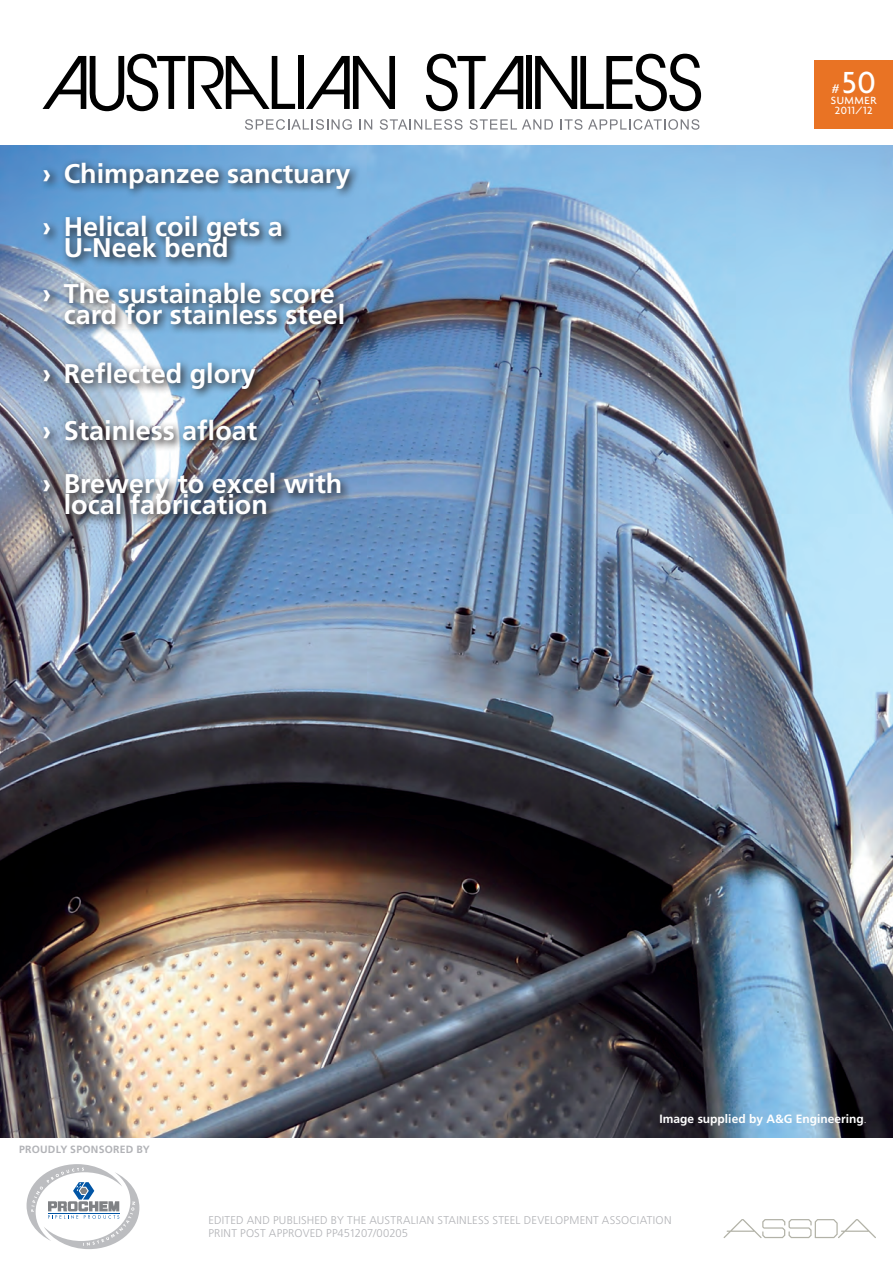
<style>
.page{position:relative;width:893px;height:1263px;background:#fff}
.page>*{position:absolute;margin:0;border:0;box-sizing:border-box;transform-origin:0 0}
.t1{font:500 33px "Agenda";color:#fff}
.Inside__Body_Text{font:700 27px/21px "Frutiger LT Std";color:#fff}
.t2{font:500 13.5px "Agenda";color:#fff;scale:1.3 1}
.Inside__Captions{font:700 12px "Frutiger LT Std";color:#fff}
.t3{font:300 11.25px "Frutiger LT Std";letter-spacing:.02em;color:#b2b3b7}
.Cover__Issue_Month{font:500 11.25px "Agenda";letter-spacing:.045em;color:#fff}
.t4{font:700 10.5px "Frutiger LT Std";letter-spacing:.02em;color:#b2b3b7}
.s1{font-weight:300;font-size:10.5px}
</style>
<div class="page">
<div style="left:298px;top:56px;width:5px;height:53px;background:#000"></div>
<div style="left:526px;top:56px;width:6px;height:53px;background:#000"></div>
<svg style="left:535px;top:54px;width:166px;height:57px"></svg>
<svg style="left:426px;top:54px;width:97px;height:57px"></svg>
<svg style="left:306px;top:56px;width:89px;height:53px"></svg>
<svg style="left:43px;top:54px;width:252px;height:57px"></svg>
<svg style="left:245px;top:119px;width:107px;height:11px"></svg>
<svg style="left:360px;top:119px;width:12px;height:11px"></svg>
<svg style="left:380px;top:119px;width:83px;height:11px"></svg>
<svg style="left:470px;top:119px;width:83px;height:11px"></svg>
<svg style="left:561px;top:119px;width:21px;height:11px"></svg>
<svg style="left:588px;top:119px;width:111px;height:11px"></svg>
<svg style="left:724px;top:1219px;width:152px;height:19px"></svg>
<div style="left:814px;top:60px;width:79px;height:68px;background:#e97324"></div>
<img style="left:0;top:145px;width:893px;height:992px">
<img style="left:40px;top:158px;width:320px;height:368px">
<svg style="left:27px;top:1164px;width:112px;height:85px"></svg>
<p class="Inside__Body_Text" style="left:43px;top:163px;width:309px">› Chimpanzee sanctuary</p>
<p class="Inside__Body_Text" style="left:64px;top:217px;width:221px;text-indent:-21px">› Helical coil gets a<br>U-Neek bend</p>
<p class="Inside__Body_Text" style="left:64px;top:283px;width:283px;text-indent:-21px">› The sustainable score card for stainless steel</p>
<p class="Inside__Body_Text" style="left:43px;top:363px;width:215px">› Reflected glory</p>
<p class="Inside__Body_Text" style="left:43px;top:420px;width:216px">› Stainless afloat</p>
<p class="Inside__Body_Text" style="left:64px;top:474px;width:280px;text-indent:-21px">› Brewery to excel with local fabrication</p>
<p class="t4" style="left:19px;top:1143px;width:132px">PROUDLY SPONSORED BY</p>
<p class="t1" style="left:842px;top:63px;width:35px">50</p>
<p class="Cover__Issue_Month" style="left:831px;top:93px;width:47px">SUMMER</p>
<p class="Cover__Issue_Month" style="left:835px;top:104px;width:39px">2011/12</p>
<p class="t2" style="left:832px;top:81px;width:7px">#</p>
<p class="Inside__Captions" style="left:660px;top:1112px;width:208px">Image supplied by A&amp;G Engineering<span class="s1">.</span></p>
<p class="t3" style="left:208px;top:1213px;width:465px">EDITED AND PUBLISHED BY THE AUSTRALIAN STAINLESS STEEL DEVELOPMENT ASSOCIATION</p>
<p class="t3" style="left:208px;top:1227px;width:201px">PRINT POST APPROVED PP451207/00205</p>
</div>
